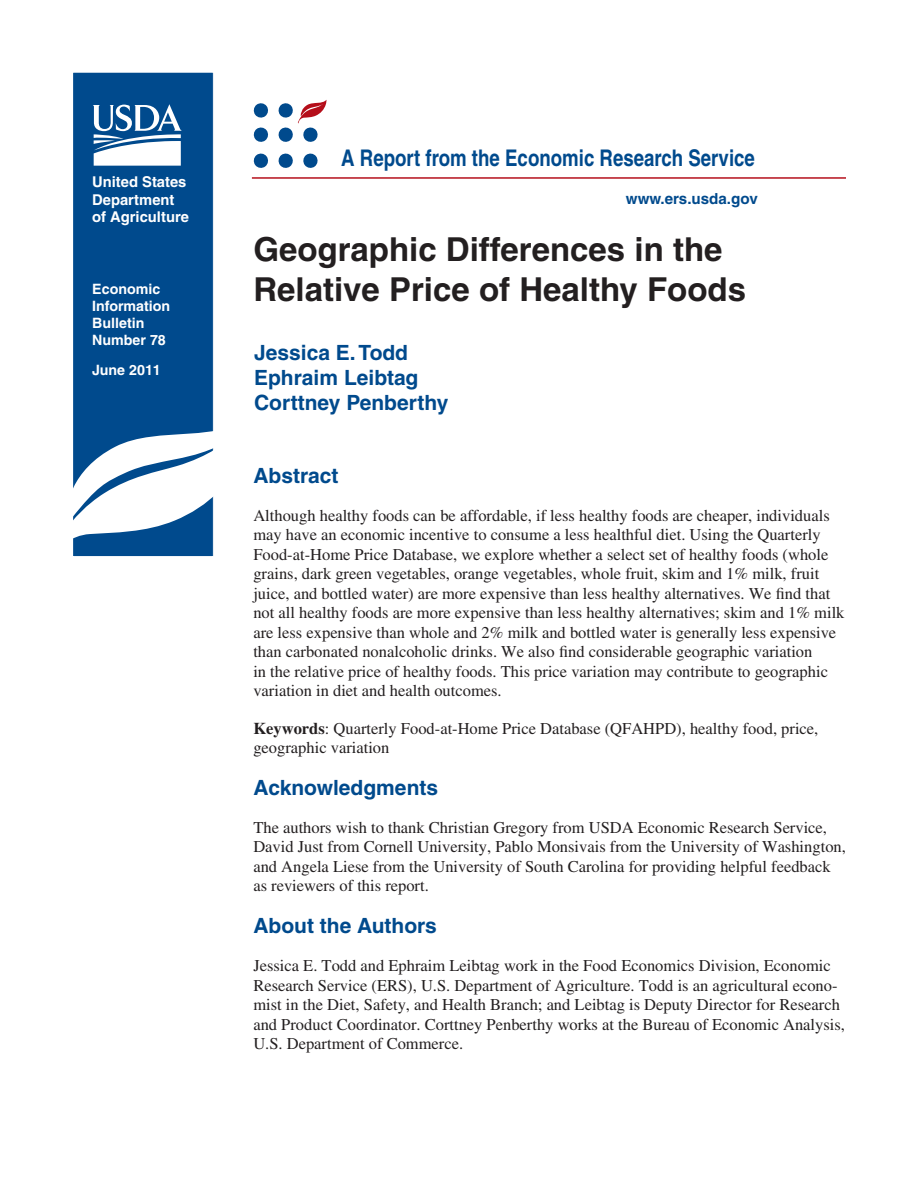
<style>
.page{position:relative;width:918px;height:1188px;background:#fff}
.page>*{position:absolute;margin:0;border:0;box-sizing:border-box;transform-origin:0 0}
.Title_Heading{font:700 33px "Helvetica";color:#231f20}
.t1{font:700 condensed 22.95px "Helvetica";color:#004a8d}
.Author_names{font:700 21px/25.2px "Helvetica";color:#004a8d}
.Heading_1{font:700 21px "Helvetica";color:#004a8d}
.Body_Text{font:16.5px/19.5px "Times";color:#231f20}
.t2{font:700 15.3px "Helvetica";color:#004a8d}
.t3{font:700 14.85px/17.9px "Helvetica";color:#fff}
.t4{font:700 14.25px/17.1px "Helvetica";color:#fff}
.s1{font-weight:700}
</style>
<div class="page">
<div style="left:73px;top:72px;width:140px;height:484px;background:#004a8d"></div>
<div style="left:72px;top:72px;width:142px;height:484px;border:1px solid #fff"></div>
<svg style="left:72px;top:412px;width:142px;height:144px"></svg>
<hr style="left:252px;top:177px;width:594px;height:2px;background:#b50e1a">
<svg style="left:93px;top:104px;width:89px;height:62px"></svg>
<svg style="left:303px;top:153px;width:15px;height:15px"></svg>
<svg style="left:278px;top:100px;width:49px;height:42px"></svg>
<svg style="left:278px;top:153px;width:15px;height:15px"></svg>
<svg style="left:253px;top:103px;width:15px;height:15px"></svg>
<svg style="left:253px;top:127px;width:15px;height:15px"></svg>
<svg style="left:253px;top:153px;width:15px;height:15px"></svg>
<p class="t3" style="left:92px;top:172px;width:98px">United States<br>Department of Agriculture</p>
<p class="t1" style="left:341px;top:144px;width:415px">A Report from the Economic Research Service</p>
<p class="t2" style="left:626px;top:189px;width:133px">www.ers.usda.gov</p>
<p class="Title_Heading" style="left:253px;top:230px;width:471px">Geographic Differences in the</p>
<p class="t4" style="left:92px;top:280px;width:70px">Economic</p>
<p class="Title_Heading" style="left:253px;top:269px;width:494px">Relative Price of Healthy Foods</p>
<p class="t4" style="left:92px;top:297px;width:80px">Information<br>Bulletin<br>Number 78</p>
<p class="t4" style="left:92px;top:362px;width:70px">June 2011</p>
<p class="Author_names" style="left:254px;top:339px;width:196px">Jessica E. Todd<br>Ephraim Leibtag<br>Corttney Penberthy</p>
<p class="Heading_1" style="left:253px;top:463px;width:87px">Abstract</p>
<p class="Body_Text" style="left:253px;top:505px;width:593px">Although healthy foods can be affordable, if less healthy foods are cheaper, individuals may have an economic incentive to consume a less healthful diet. Using the Quarterly Food-at-Home Price Database, we explore whether a select set of healthy foods (whole grains, dark green vegetables, orange vegetables, whole fruit, skim and 1% milk, fruit juice, and bottled water) are more expensive than less healthy alternatives. We find that not all healthy foods are more expensive than less healthy alternatives; skim and 1% milk are less expensive than whole and 2% milk and bottled water is generally less expensive than carbonated nonalcoholic drinks. We also find considerable geographic variation<br>in the relative price of healthy foods. This price variation may contribute to geographic variation in diet and health outcomes.</p>
<p class="Body_Text" style="left:253px;top:719px;width:567px"><span class="s1">Keywords</span>: Quarterly Food-at-Home Price Database (QFAHPD), healthy food, price, geographic variation</p>
<p class="Heading_1" style="left:253px;top:775px;width:186px">Acknowledgments</p>
<p class="Body_Text" style="left:253px;top:818px;width:594px">The authors wish to thank Christian Gregory from USDA Economic Research Service, David Just from Cornell University, Pablo Monsivais from the University of Washington, and Angela Liese from the University of South Carolina for providing helpful feedback as reviewers of this report.</p>
<p class="Heading_1" style="left:253px;top:913px;width:185px">About the Authors</p>
<p class="Body_Text" style="left:253px;top:956px;width:593px">Jessica E. Todd and Ephraim Leibtag work in the Food Economics Division, Economic Research Service (ERS), U.S. Department of Agriculture. Todd is an agricultural econo&shy;mist in the Diet, Safety, and Health Branch; and Leibtag is Deputy Director for Research and Product Coordinator. Corttney Penberthy works at the Bureau of Economic Analysis, U.S. Department of Commerce.</p>
</div>
